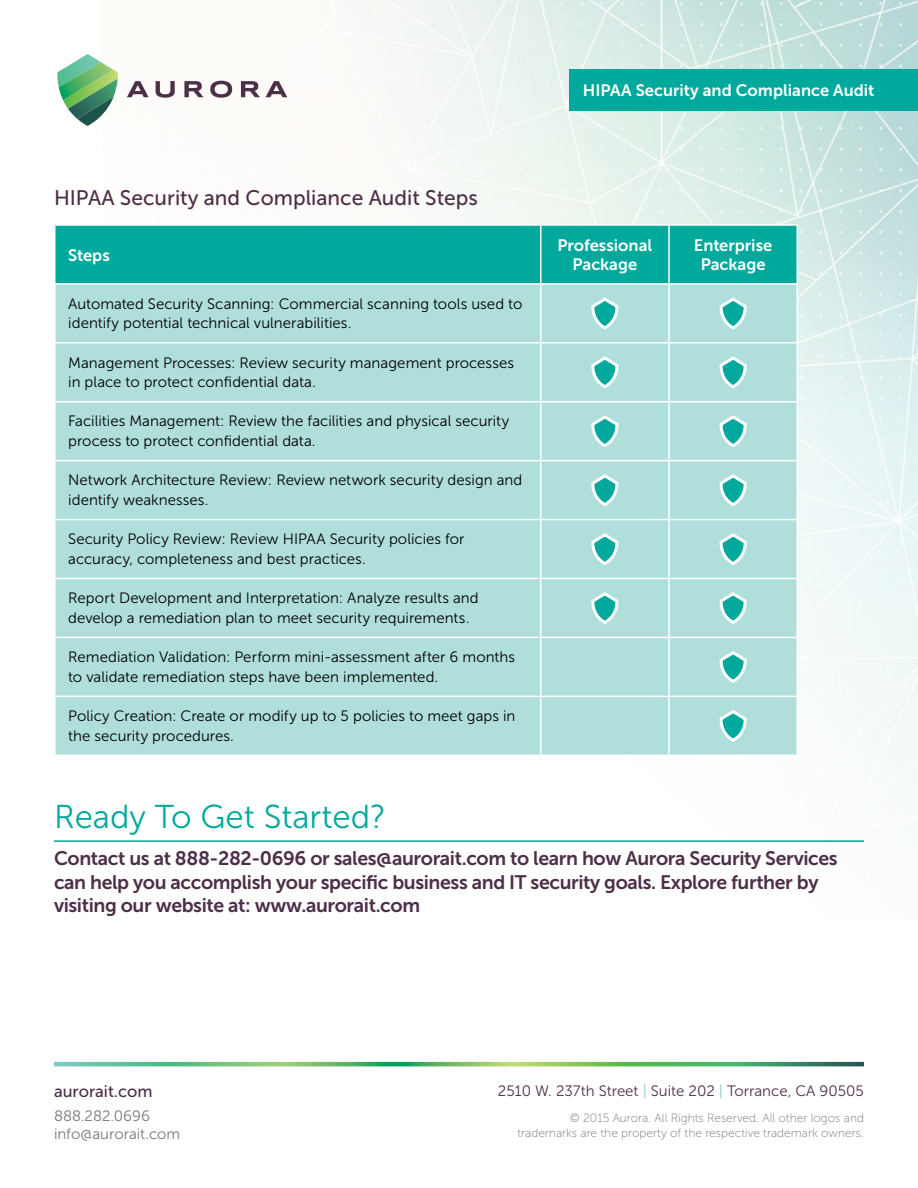
<style>
.page{position:relative;width:918px;height:1188px;background:#fff}
.page>*{position:absolute;margin:0;border:0;box-sizing:border-box;transform-origin:0 0}
.t1{font:33px "Museo Sans 300";color:#00a99b}
.t2{font:21px "Museo Sans 500";color:#4d2f48}
.t3{font:19.5px/23.4px "Museo Sans 700";letter-spacing:-.02em;color:#4d2f48}
.t4{font:16.5px/19.5px "Museo Sans 700";color:#fff;text-align:center}
.t5{font:16.5px "Museo Sans 500";color:#4d2f48}
.t6{font:15px/19.5px "Museo Sans 300";letter-spacing:.005em;color:#000}
.t7{font:15px "Museo Sans 300";color:#4d2f48}
.t8{font:15px/18px "Museo Sans 300";color:#77787b}
.t9{font:12px/14.4px "Museo Sans 100";color:#77787b;text-align:right}
.s1{color:#7cccbf}
</style>
<div class="page">
<svg style="left:54px;top:1062px;width:810px;height:4px;background:#61b56e"></svg>
<img style="left:127px;top:0;width:791px;height:781px">
<svg style="left:57px;top:54px;width:61px;height:72px"></svg>
<svg style="left:127px;top:81px;width:22px;height:16px"></svg>
<svg style="left:156px;top:81px;width:19px;height:17px"></svg>
<svg style="left:184px;top:81px;width:20px;height:16px"></svg>
<svg style="left:210px;top:81px;width:22px;height:17px"></svg>
<svg style="left:241px;top:81px;width:19px;height:16px"></svg>
<svg style="left:266px;top:81px;width:21px;height:16px"></svg>
<hr style="left:54px;top:840px;width:810px;height:2px;background:#00a99b">
<div style="left:56px;top:226px;width:740px;height:57px;background:#00a99b"></div>
<div style="left:56px;top:285px;width:740px;height:470px;background:#b0dfdb"></div>
<hr style="left:54px;top:224px;width:487px;height:2px;background:#fff">
<hr style="left:541px;top:224px;width:128px;height:2px;background:#fff">
<hr style="left:540px;top:226px;width:2px;height:57px;background:#fff">
<hr style="left:669px;top:224px;width:129px;height:2px;background:#fff">
<hr style="left:668px;top:226px;width:2px;height:57px;background:#fff">
<hr style="left:796px;top:226px;width:2px;height:57px;background:#fff">
<hr style="left:54px;top:283px;width:487px;height:2px;background:#fff">
<hr style="left:541px;top:283px;width:128px;height:2px;background:#fff">
<hr style="left:540px;top:285px;width:2px;height:57px;background:#fff">
<hr style="left:669px;top:283px;width:129px;height:2px;background:#fff">
<hr style="left:668px;top:285px;width:2px;height:57px;background:#fff">
<hr style="left:796px;top:285px;width:2px;height:57px;background:#fff">
<hr style="left:54px;top:342px;width:487px;height:2px;background:#fff">
<hr style="left:541px;top:342px;width:128px;height:2px;background:#fff">
<hr style="left:540px;top:344px;width:2px;height:57px;background:#fff">
<hr style="left:669px;top:342px;width:129px;height:2px;background:#fff">
<hr style="left:668px;top:344px;width:2px;height:57px;background:#fff">
<hr style="left:796px;top:344px;width:2px;height:57px;background:#fff">
<hr style="left:54px;top:401px;width:487px;height:1px;background:#fff">
<hr style="left:541px;top:401px;width:128px;height:1px;background:#fff">
<hr style="left:540px;top:402px;width:2px;height:58px;background:#fff">
<hr style="left:669px;top:401px;width:129px;height:1px;background:#fff">
<hr style="left:668px;top:402px;width:2px;height:58px;background:#fff">
<hr style="left:796px;top:402px;width:2px;height:58px;background:#fff">
<hr style="left:54px;top:460px;width:487px;height:1px;background:#fff">
<hr style="left:541px;top:460px;width:128px;height:1px;background:#fff">
<hr style="left:540px;top:461px;width:2px;height:58px;background:#fff">
<hr style="left:669px;top:460px;width:129px;height:1px;background:#fff">
<hr style="left:668px;top:461px;width:2px;height:58px;background:#fff">
<hr style="left:796px;top:461px;width:2px;height:58px;background:#fff">
<hr style="left:54px;top:519px;width:487px;height:1px;background:#fff">
<hr style="left:541px;top:519px;width:128px;height:1px;background:#fff">
<hr style="left:540px;top:520px;width:2px;height:58px;background:#fff">
<hr style="left:669px;top:519px;width:129px;height:1px;background:#fff">
<hr style="left:668px;top:520px;width:2px;height:58px;background:#fff">
<hr style="left:796px;top:520px;width:2px;height:58px;background:#fff">
<hr style="left:54px;top:578px;width:487px;height:1px;background:#fff">
<hr style="left:541px;top:578px;width:128px;height:1px;background:#fff">
<hr style="left:540px;top:579px;width:2px;height:58px;background:#fff">
<hr style="left:669px;top:578px;width:129px;height:1px;background:#fff">
<hr style="left:668px;top:579px;width:2px;height:58px;background:#fff">
<hr style="left:796px;top:579px;width:2px;height:58px;background:#fff">
<hr style="left:54px;top:637px;width:487px;height:1px;background:#fff">
<hr style="left:541px;top:637px;width:128px;height:1px;background:#fff">
<hr style="left:540px;top:638px;width:2px;height:58px;background:#fff">
<hr style="left:669px;top:637px;width:129px;height:1px;background:#fff">
<hr style="left:668px;top:638px;width:2px;height:58px;background:#fff">
<hr style="left:796px;top:638px;width:2px;height:58px;background:#fff">
<hr style="left:54px;top:696px;width:487px;height:1px;background:#fff">
<hr style="left:541px;top:696px;width:128px;height:1px;background:#fff">
<hr style="left:540px;top:697px;width:2px;height:58px;background:#fff">
<hr style="left:669px;top:696px;width:129px;height:1px;background:#fff">
<hr style="left:668px;top:697px;width:2px;height:58px;background:#fff">
<hr style="left:796px;top:697px;width:2px;height:58px;background:#fff">
<hr style="left:54px;top:755px;width:487px;height:1px;background:#fff">
<hr style="left:541px;top:755px;width:128px;height:1px;background:#fff">
<hr style="left:669px;top:755px;width:129px;height:1px;background:#fff">
<svg style="left:590px;top:295px;width:31px;height:38px"></svg>
<svg style="left:718px;top:295px;width:31px;height:38px"></svg>
<svg style="left:590px;top:354px;width:31px;height:38px"></svg>
<svg style="left:718px;top:354px;width:31px;height:38px"></svg>
<svg style="left:590px;top:413px;width:31px;height:38px"></svg>
<svg style="left:718px;top:413px;width:31px;height:38px"></svg>
<svg style="left:590px;top:472px;width:31px;height:38px"></svg>
<svg style="left:718px;top:472px;width:31px;height:38px"></svg>
<svg style="left:590px;top:531px;width:31px;height:38px"></svg>
<svg style="left:718px;top:531px;width:31px;height:38px"></svg>
<svg style="left:590px;top:590px;width:31px;height:38px"></svg>
<svg style="left:718px;top:590px;width:31px;height:38px"></svg>
<svg style="left:718px;top:649px;width:31px;height:37px"></svg>
<svg style="left:718px;top:707px;width:31px;height:38px"></svg>
<div style="left:569px;top:69px;width:349px;height:42px;background:#00a99b"></div>
<p class="t4" style="left:583px;top:81px;width:293px">HIPAA Security and Compliance Audit</p>
<h2 class="t2" style="left:54px;top:186px;width:425px">HIPAA Security and Compliance Audit Steps</h2>
<p class="t4" style="left:68px;top:245px;width:43px">Steps</p>
<p class="t4" style="left:557px;top:235px;width:96px">Professional<br>Package</p>
<p class="t4" style="left:694px;top:235px;width:80px">Enterprise<br>Package</p>
<p class="t6" style="left:68px;top:294px;width:456px">Automated Security Scanning: Commercial scanning tools used to identify potential technical vulnerabilities.</p>
<p class="t6" style="left:68px;top:353px;width:447px">Management Processes: Review security management processes in place to protect confidential data.</p>
<p class="t6" style="left:68px;top:412px;width:442px">Facilities Management: Review the facilities and physical security process to protect confidential data.</p>
<p class="t6" style="left:68px;top:471px;width:456px">Network Architecture Review: Review network security design and identify weaknesses.</p>
<p class="t6" style="left:68px;top:530px;width:398px">Security Policy Review: Review HIPAA Security policies for accuracy, completeness and best practices.</p>
<p class="t6" style="left:68px;top:588px;width:412px">Report Development and Interpretation: Analyze results and develop a remediation plan to meet security requirements.</p>
<p class="t6" style="left:68px;top:647px;width:448px">Remediation Validation: Perform mini-assessment after 6 months to validate remediation steps have been implemented.</p>
<p class="t6" style="left:68px;top:706px;width:449px">Policy Creation: Create or modify up to 5 policies to meet gaps in the security procedures.</p>
<h1 class="t1" style="left:54px;top:799px;width:334px">Ready To Get Started?</h1>
<h3 class="t3" style="left:54px;top:847px;width:785px">Contact us at 888-282-0696 or sales@aurorait.com to learn how Aurora Security Services can help you accomplish your specific business and IT security goals. Explore further by visiting our website at: www.aurorait.com</h3>
<p class="t7" style="left:498px;top:1082px;width:368px">2510 W. 237th Street <span class="s1">|</span> Suite 202 <span class="s1">|</span> Torrance, CA 90505</p>
<p class="t5" style="left:54px;top:1082px;width:100px">aurorait.com</p>
<p class="t8" style="left:54px;top:1107px;width:128px">888.282.0696 info@aurorait.com</p>
<p class="t9" style="left:517px;top:1111px;width:348px">© 2015 Aurora. All Rights Reserved. All other logos and trademarks are the property of the respective trademark owners.</p>
</div>
